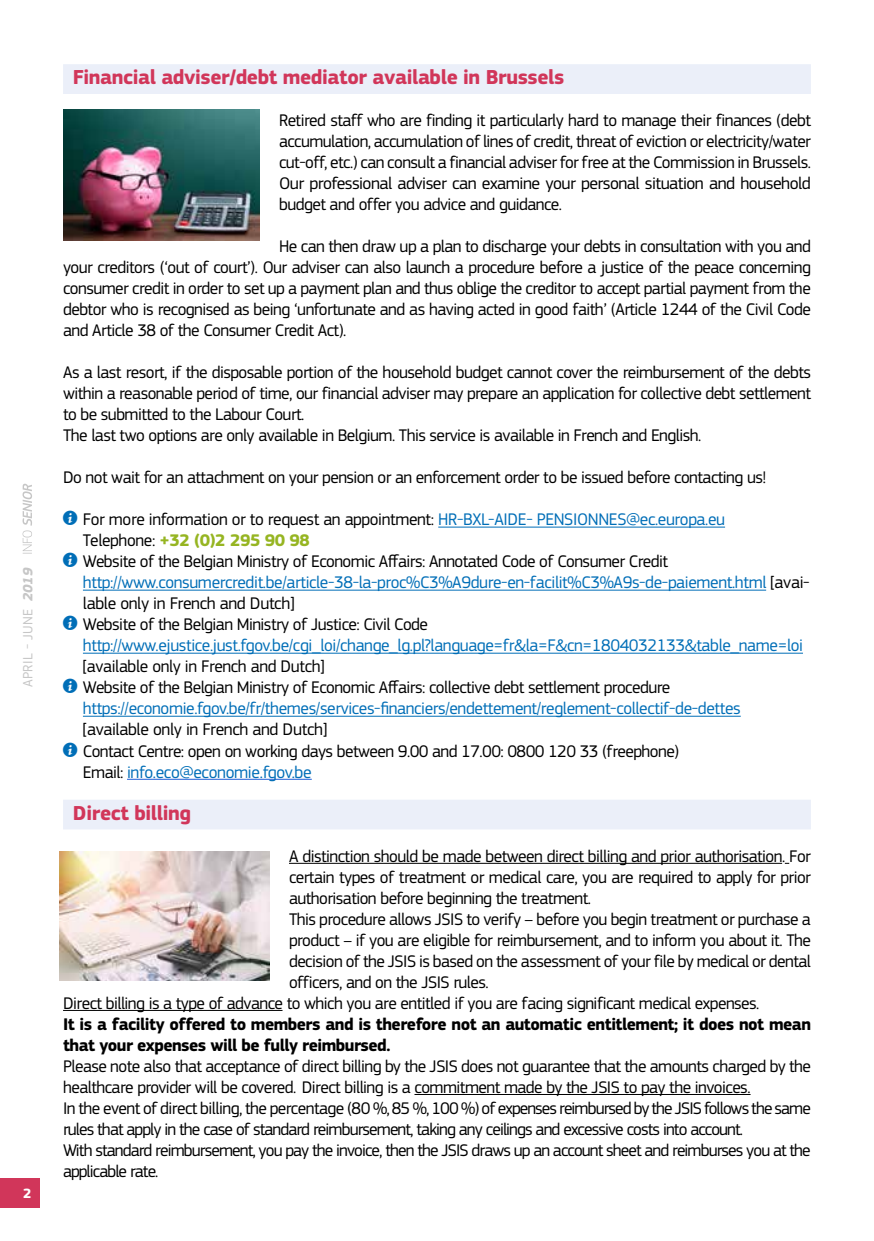
<style>
.page{position:relative;width:874px;height:1241px;background:#fff}
.page>*{position:absolute;margin:0;border:0;box-sizing:border-box;transform-origin:0 0}
.t1{font:700 21px "EC Square Sans Pro";letter-spacing:-.02em;color:#d1365a}
.t2{font:17.5px/21px "EC Square Sans Pro";letter-spacing:-.03em;color:#000;text-align:justify}
.t3{font:17.5px/21px "EC Square Sans Pro";letter-spacing:-.05em;color:#000}
.t4{font:17.5px "EC Square Sans Pro";letter-spacing:-.02em;color:#006eb7}
.t5{font:700 17.5px/21px "EC Square Sans Pro";letter-spacing:-.03em;color:#000}
.t6{font:700 17.5px "EC Square Sans Pro";letter-spacing:-.02em;color:#96b522}
.t7{font:14px "EC Square Sans Pro";letter-spacing:.02em;color:#c6c6c6}
.t8{font:700 14px "EC Square Sans Pro";color:#fff}
.s1{font-weight:700;font-style:italic}
.s2{font-family:"s Tmedia";color:#006eb7}
.s3{color:#006eb7}
.s4{font-weight:400;color:#000}
.s5{color:#000}
</style>
<div class="page">
<div style="left:0;top:1177px;width:40px;height:30px;background:#d1365a"></div>
<svg style="left:23px;top:483px;width:9px;height:70px"></svg>
<div style="left:63px;top:64px;width:747px;height:30px;background:#ebeff9"></div>
<hr style="left:438px;top:526px;width:286px;height:1px;background:#006eb7">
<hr style="left:83px;top:589px;width:682px;height:1px;background:#006eb7">
<hr style="left:83px;top:652px;width:719px;height:1px;background:#006eb7">
<hr style="left:83px;top:715px;width:657px;height:1px;background:#006eb7">
<hr style="left:127px;top:778px;width:184px;height:1px;background:#1d5cd6">
<div style="left:63px;top:799px;width:747px;height:30px;background:#ebeff9"></div>
<hr style="left:289px;top:862px;width:492px;height:1px;background:#000">
<hr style="left:63px;top:1009px;width:219px;height:1px;background:#000">
<hr style="left:414px;top:1093px;width:336px;height:1px;background:#000">
<img style="left:59px;top:851px;width:210px;height:129px">
<img style="left:63px;top:110px;width:196px;height:131px">
<p class="t7" style="left:20px;top:687px;width:120px;rotate:-90deg">APRIL - JUNE <span class="s1">2019</span></p>
<p class="t8" style="left:23px;top:1184px;width:10px">2</p>
<p class="t1" style="left:73px;top:65px;width:492px">Financial adviser/debt mediator available in Brussels</p>
<p class="t2" style="left:279px;top:110px;width:533px">Retired staff who are finding it particularly hard to manage their finances (debt accumulation, accumulation of lines of credit, threat of eviction or electricity/water cut-off, etc.) can consult a financial adviser for free at the Commission in Brussels.<br>Our professional adviser can examine your personal situation and household budget and offer you advice and guidance.</p>
<p class="t2" style="left:63px;top:236px;width:749px;text-indent:216px">He can then draw up a plan to discharge your debts in consultation with you and your creditors (‘out of court’). Our adviser can also launch a procedure before a justice of the peace concerning consumer credit in order to set up a payment plan and thus oblige the creditor to accept partial payment from the debtor who is recognised as being ‘unfortunate and as having acted in good faith’ (Article 1244 of the Civil Code and Article 38 of the Consumer Credit Act).</p>
<p class="t2" style="left:63px;top:362px;width:749px;text-align:left">As a last resort, if the disposable portion of the household budget cannot cover the reimbursement of the debts within a reasonable period of time, our financial adviser may prepare an application for collective debt settlement to be submitted to the Labour Court.<br>The last two options are only available in Belgium. This service is available in French and English.</p>
<p class="t2" style="left:63px;top:467px;width:704px">Do not wait for an attachment on your pension or an enforcement order to be issued before contacting us!</p>
<p class="t2" style="left:63px;top:509px;width:663px"><span class="s2">i</span> For more information or to request an appointment: <span class="s3">HR-BXL-AIDE- PENSIONNES@ec.europa.eu</span></p>
<p class="t6" style="left:83px;top:530px;width:228px"><span class="s4">Telephone:</span> +32 (0)2 295 90 98</p>
<p class="t2" style="left:63px;top:551px;width:606px"><span class="s2">i</span> Website of the Belgian Ministry of Economic Affairs: Annotated Code of Consumer Credit</p>
<p class="t4" style="left:83px;top:572px;width:728px">http://www.consumercredit.be/article-38-la-proc%C3%A9dure-en-facilit%C3%A9s-de-paiement.html <span class="s5">[avai-</span></p>
<p class="t2" style="left:83px;top:593px;width:213px">lable only in French and Dutch]</p>
<p class="t2" style="left:63px;top:614px;width:366px"><span class="s2">i</span> Website of the Belgian Ministry of Justice: Civil Code</p>
<p class="t4" style="left:83px;top:635px;width:721px">http://www.ejustice.just.fgov.be/cgi_loi/change_lg.pl?language=fr&amp;la=F&amp;cn=1804032133&amp;table_name=loi</p>
<p class="t2" style="left:83px;top:656px;width:243px">[available only in French and Dutch]</p>
<p class="t2" style="left:63px;top:677px;width:608px"><span class="s2">i</span> Website of the Belgian Ministry of Economic Affairs: collective debt settlement procedure</p>
<p class="t4" style="left:83px;top:698px;width:659px">https://economie.fgov.be/fr/themes/services-financiers/endettement/reglement-collectif-de-dettes</p>
<p class="t2" style="left:83px;top:719px;width:245px">[available only in French and Dutch]</p>
<p class="t2" style="left:63px;top:740px;width:617px"><span class="s2">i</span> Contact Centre: open on working days between 9.00 and 17.00: 0800 120 33 (freephone)</p>
<p class="t4" style="left:83px;top:761px;width:230px"><span class="s5">Email:</span> info.eco@economie.fgov.be</p>
<p class="t1" style="left:73px;top:800px;width:119px">Direct billing</p>
<p class="t2" style="left:289px;top:845px;width:523px">A distinction should be made between direct billing and prior authorisation. For</p>
<p class="t2" style="left:289px;top:866px;width:523px">certain types of treatment or medical care, you are required to apply for prior</p>
<p class="t2" style="left:289px;top:887px;width:303px">authorisation before beginning the treatment.</p>
<p class="t2" style="left:289px;top:908px;width:523px">This procedure allows JSIS to verify – before you begin treatment or purchase a</p>
<p class="t2" style="left:289px;top:929px;width:523px">product – if you are eligible for reimbursement, and to inform you about it. The</p>
<p class="t2" style="left:289px;top:950px;width:523px">decision of the JSIS is based on the assessment of your file by medical or dental</p>
<p class="t2" style="left:289px;top:971px;width:201px">officers, and on the JSIS rules.</p>
<p class="t2" style="left:63px;top:992px;width:697px">Direct billing is a type of advance to which you are entitled if you are facing significant medical expenses.</p>
<p class="t5" style="left:63px;top:1013px;width:749px">It is a facility offered to members and is therefore not an automatic entitlement; it does not mean that your expenses will be fully reimbursed.</p>
<p class="t3" style="left:63px;top:1055px;width:749px">Please note also that acceptance of direct billing by the JSIS does not guarantee that the amounts charged by the healthcare provider will be covered. Direct billing is a commitment made by the JSIS to pay the invoices.<br>In the event of direct billing, the percentage (80 %, 85 %, 100 %) of expenses reimbursed by the JSIS follows the same rules that apply in the case of standard reimbursement, taking any ceilings and excessive costs into account.<br>With standard reimbursement, you pay the invoice, then the JSIS draws up an account sheet and reimburses you at the applicable rate.</p>
</div>
